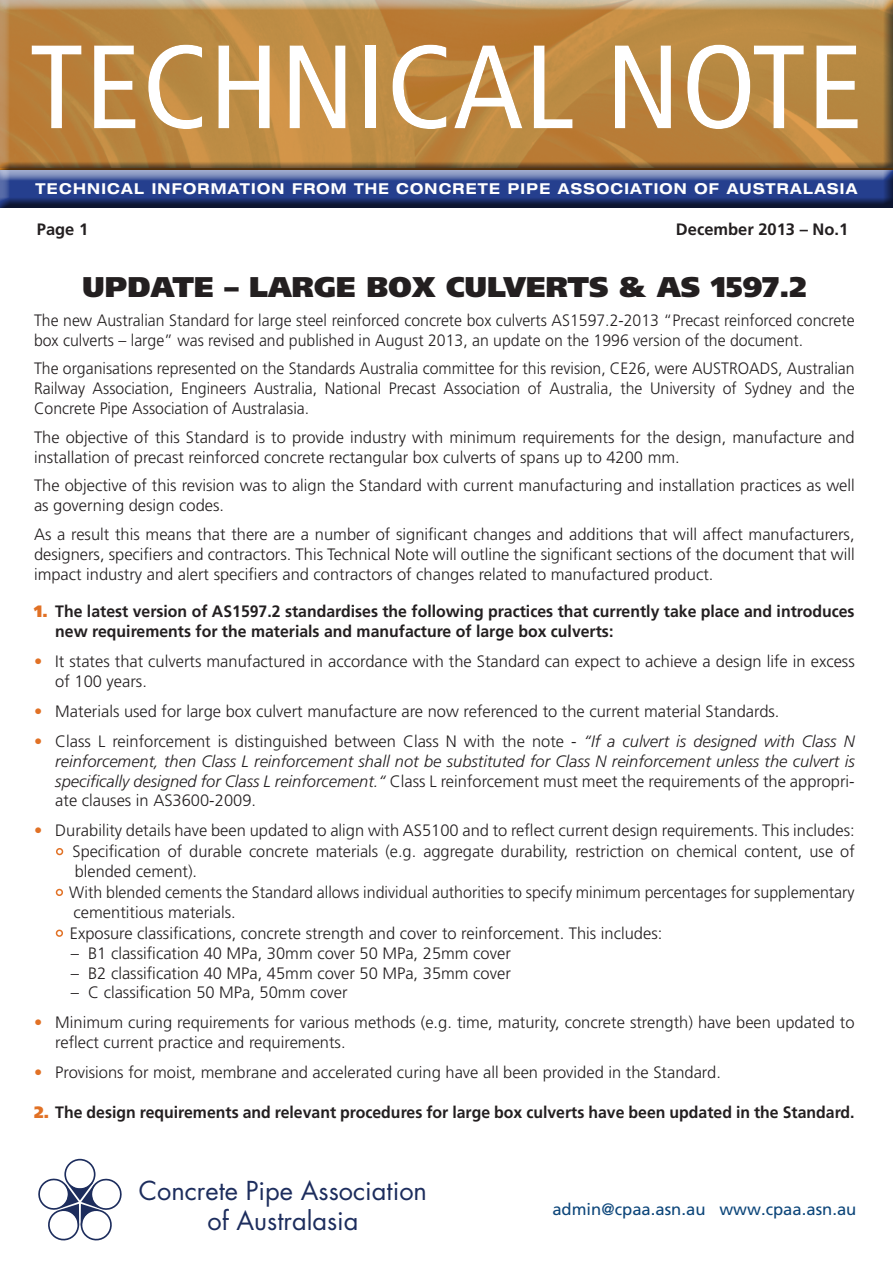
<style>
.page{position:relative;width:893px;height:1263px;background:#fff}
.page>*{position:absolute;margin:0;border:0;box-sizing:border-box;transform-origin:0 0}
.t1{font:condensed 118.5px "Frutiger";letter-spacing:.01em;color:#fff}
.t2{font:900 28.5px "Frutiger";color:#231f20}
.t3{font:25.35px/30.5px "Futura";color:#1d2d5d;text-align:center}
.t4{font:300 16.5px/19.8px "Frutiger";color:#231f20}
.t5{font:300 16.5px/19.8px "Frutiger";color:#231f20;scale:.96 1}
.t6{font:italic 300 16.5px/19.8px "Frutiger";color:#231f20;text-align:justify}
.t7{font:700 16.5px/19.8px "Frutiger";color:#231f20;scale:.96 1}
.t8{font:16.5px "Frutiger";color:#0d467a}
.t9{font:700 16.5px "Frutiger";color:#231f20}
.t10{font:700 expanded 15px "Helvetica Neue";letter-spacing:.09em;color:#fff;scale:.93 1}
.s1{font-weight:900;color:#e17125}
.s2{color:#e17125}
.s3{font-style:normal;color:#e17125}
.s4{font-style:normal}
</style>
<div class="page">
<div style="left:56px;top:848px;width:7px;height:7px;border:2px solid #e17125;border-radius:50%"></div>
<div style="left:56px;top:889px;width:7px;height:7px;border:2px solid #e17125;border-radius:50%"></div>
<div style="left:56px;top:929px;width:7px;height:8px;border:2px solid #e17125;border-radius:50%"></div>
<div style="left:64px;top:1159px;width:32px;height:31px;border:2px solid #1d2d5d;border-radius:50%"></div>
<svg style="left:38px;top:1176px;width:84px;height:65px"></svg>
<img style="left:0;top:0;width:893px;height:168px">
<div style="left:0;top:170px;width:893px;height:40px;background:#231f20;opacity:.75"></div>
<div style="left:0;top:17px;width:893px;height:143px;background:#fff;opacity:.75"></div>
<h1 class="t1" style="left:29px;top:18px;width:836px">TECHNICAL NOTE</h1>
<p class="t10" style="left:36px;top:179px;width:885px">TECHNICAL INFORMATION FROM THE CONCRETE PIPE ASSOCIATION OF AUSTRALASIA</p>
<p class="t9" style="left:37px;top:220px;width:53px">Page 1</p>
<p class="t9" style="left:676px;top:220px;width:174px">December 2013 – No.1</p>
<h2 class="t2" style="left:82px;top:269px;width:726px">UPDATE – LARGE BOX CULVERTS &amp; AS 1597.2</h2>
<p class="t5" style="left:34px;top:310px;width:856px">The new Australian Standard for large steel reinforced concrete box culverts AS1597.2-2013 “Precast reinforced concrete box culverts – large” was revised and published in August 2013, an update on the 1996 version of the document.</p>
<p class="t5" style="left:34px;top:359px;width:856px;text-align:justify">The organisations represented on the Standards Australia committee for this revision, CE26, were AUSTROADS, Australian Railway Association, Engineers Australia, National Precast Association of Australia, the University of Sydney and the Concrete Pipe Association of Australasia.</p>
<p class="t4" style="left:34px;top:427px;width:822px">The objective of this Standard is to provide industry with minimum requirements for the design, manufacture and installation of precast reinforced concrete rectangular box culverts of spans up to 4200 mm.</p>
<p class="t4" style="left:34px;top:476px;width:822px">The objective of this revision was to align the Standard with current manufacturing and installation practices as well as governing design codes.</p>
<p class="t4" style="left:34px;top:525px;width:822px;text-align:justify">As a result this means that there are a number of significant changes and additions that will affect manufacturers, designers, specifiers and contractors. This Technical Note will outline the significant sections of the document that will impact industry and alert specifiers and contractors of changes related to manufactured product.</p>
<p class="t7" style="left:55px;top:602px;width:834px;text-indent:-21px"><span class="s1">1.</span> The latest version of AS1597.2 standardises the following practices that currently take place and introduces new requirements for the materials and manufacture of large box culverts:</p>
<p class="t4" style="left:55px;top:652px;width:801px;text-indent:-21px"><span class="s2">•</span> It states that culverts manufactured in accordance with the Standard can expect to achieve a design life in excess of 100 years.</p>
<p class="t4" style="left:34px;top:702px;width:747px"><span class="s2">•</span> Materials used for large box culvert manufacture are now referenced to the current material Standards.</p>
<p class="t6" style="left:55px;top:731px;width:801px;text-indent:-21px"><span class="s3">•</span> <span class="s4">Class L reinforcement is distinguished between Class N with the note -</span> “If a culvert is designed with Class N reinforcement, then Class L reinforcement shall not be substituted for Class N reinforcement unless the culvert is specifically designed for Class L reinforcement.“ <span class="s4">Class L reinforcement must meet the requirements of the appropri&shy;ate clauses in AS3600-2009.</span></p>
<p class="t4" style="left:34px;top:821px;width:822px"><span class="s2">•</span> Durability details have been updated to align with AS5100 and to reflect current design requirements. This includes:</p>
<p class="t4" style="left:73px;top:842px;width:784px">Specification of durable concrete materials (e.g. aggregate durability, restriction on chemical content, use of</p>
<p class="t4" style="left:75px;top:862px;width:124px">blended cement).</p>
<p class="t4" style="left:69px;top:883px;width:787px">With blended cements the Standard allows individual authorities to specify minimum percentages for supplementary</p>
<p class="t4" style="left:74px;top:903px;width:164px">cementitious materials.</p>
<p class="t4" style="left:70px;top:924px;width:594px">Exposure classifications, concrete strength and cover to reinforcement. This includes:</p>
<p class="t4" style="left:71px;top:943px;width:442px">– B1 classification 40 MPa, 30mm cover 50 MPa, 25mm cover</p>
<p class="t4" style="left:71px;top:963px;width:442px">– B2 classification 40 MPa, 45mm cover 50 MPa, 35mm cover</p>
<p class="t4" style="left:71px;top:983px;width:278px">– C classification 50 MPa, 50mm cover</p>
<p class="t4" style="left:55px;top:1013px;width:801px;text-indent:-21px"><span class="s2">•</span> Minimum curing requirements for various methods (e.g. time, maturity, concrete strength) have been updated to reflect current practice and requirements.</p>
<p class="t4" style="left:34px;top:1063px;width:688px"><span class="s2">•</span> Provisions for moist, membrane and accelerated curing have all been provided in the Standard.</p>
<p class="t7" style="left:34px;top:1102px;width:856px"><span class="s1">2.</span> The design requirements and relevant procedures for large box culverts have been updated in the Standard.</p>
<h3 class="t3" style="left:139px;top:1175px;width:290px">Concrete Pipe Association of Australasia</h3>
<p class="t8" style="left:552px;top:1199px;width:306px">admin@cpaa.asn.au www.cpaa.asn.au</p>
</div>
